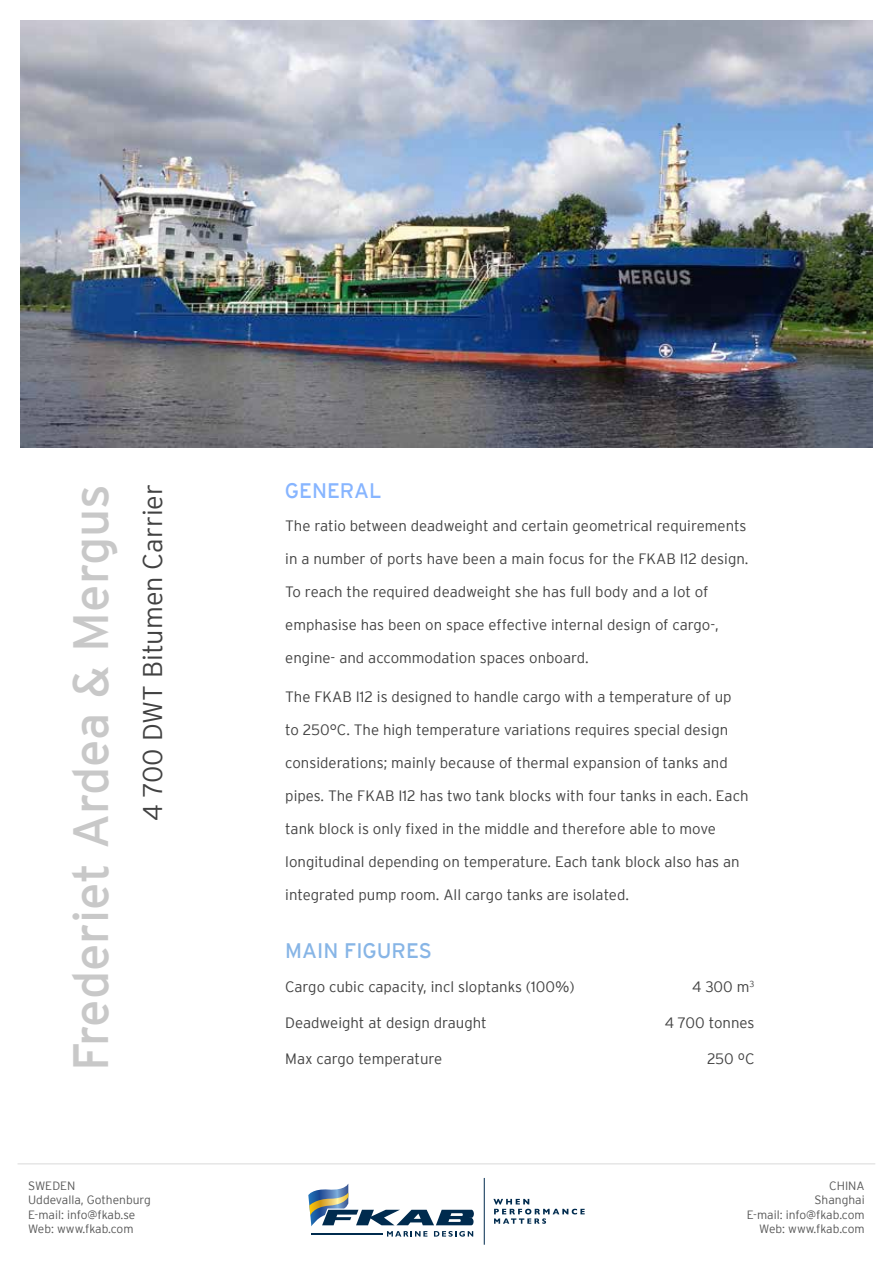
<style>
.page{position:relative;width:893px;height:1263px;background:#fff}
.page>*{position:absolute;margin:0;border:0;box-sizing:border-box;transform-origin:0 0}
.t1{font:49.5px "Interstate";color:#c8c8c8}
.t2{font:300 27px "Interstate";color:#424242}
.t3{font:21px "Interstate";color:#87b5e6}
.t4{font:21px "Interstate";color:#87b5ff}
.t5{font:300 15px "Interstate";color:#424242}
.t6{font:300 12px/14.4px "Interstate";color:#585858;text-align:right}
</style>
<div class="page">
<hr style="left:18px;top:1163px;width:857px;height:1px;background:#e6e6e6">
<hr style="left:484px;top:1178px;width:1px;height:67px;background:#002b4e">
<svg style="left:308px;top:1183px;width:166px;height:54px"></svg>
<svg style="left:493px;top:1199px;width:92px;height:25px"></svg>
<img style="left:21px;top:21px;width:851px;height:426px">
<h1 class="t1" style="left:63px;top:1071px;width:588px;rotate:-90deg">Frederiet Ardea &amp; Mergus</h1>
<h2 class="t2" style="left:137px;top:820px;width:338px;rotate:-90deg">4 700 DWT Bitumen Carrier</h2>
<p class="t6" style="left:28px;top:1178px;width:124px;text-align:left">SWEDEN<br>Uddevalla, Gothenburg<br>E-mail: info@fkab.se<br>Web: www.fkab.com</p>
<h3 class="t4" style="left:285px;top:479px;width:98px">GENERAL</h3>
<p class="t5" style="left:285px;top:517px;width:463px">The ratio between deadweight and certain geometrical requirements</p>
<p class="t5" style="left:285px;top:550px;width:465px">in a number of ports have been a main focus for the FKAB I12 design.</p>
<p class="t5" style="left:285px;top:583px;width:425px">To reach the required deadweight she has full body and a lot of</p>
<p class="t5" style="left:285px;top:616px;width:435px">emphasise has been on space effective internal design of cargo-,</p>
<p class="t5" style="left:285px;top:649px;width:305px">engine- and accommodation spaces onboard.</p>
<p class="t5" style="left:285px;top:688px;width:448px">The FKAB I12 is designed to handle cargo with a temperature of up</p>
<p class="t5" style="left:285px;top:721px;width:444px">to 250°C. The high temperature variations requires special design</p>
<p class="t5" style="left:285px;top:754px;width:444px">considerations; mainly because of thermal expansion of tanks and</p>
<p class="t5" style="left:285px;top:787px;width:465px">pipes. The FKAB I12 has two tank blocks with four tanks in each. Each</p>
<p class="t5" style="left:285px;top:820px;width:432px">tank block is only fixed in the middle and therefore able to move</p>
<p class="t5" style="left:285px;top:853px;width:456px">longitudinal depending on temperature. Each tank block also has an</p>
<p class="t5" style="left:285px;top:886px;width:345px">integrated pump room. All cargo tanks are isolated.</p>
<h3 class="t3" style="left:285px;top:939px;width:148px">MAIN FIGURES</h3>
<p class="t5" style="left:285px;top:978px;width:291px">Cargo cubic capacity, incl sloptanks (100%)</p>
<p class="t5" style="left:285px;top:1014px;width:203px">Deadweight at design draught</p>
<p class="t5" style="left:285px;top:1050px;width:159px">Max cargo temperature</p>
<p class="t5" style="left:692px;top:978px;width:64px">4 300 m<sup>3</sup></p>
<p class="t5" style="left:665px;top:1014px;width:91px">4 700 tonnes</p>
<p class="t5" style="left:707px;top:1050px;width:49px">250 ºC</p>
<p class="t6" style="left:747px;top:1178px;width:119px">CHINA<br>Shanghai<br>E-mail: info@fkab.com<br>Web: www.fkab.com</p>
</div>
